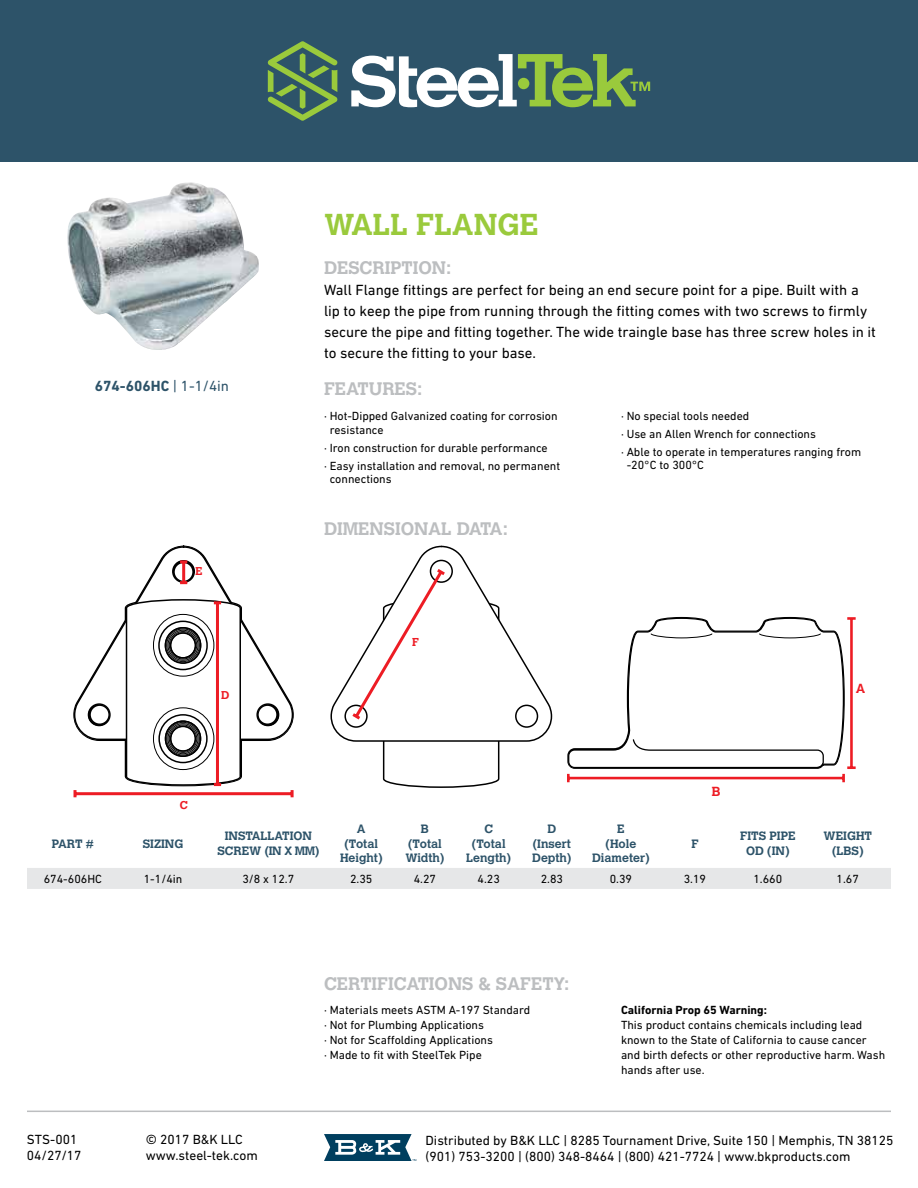
<style>
.page{position:relative;width:918px;height:1188px;background:#fff}
.page>*{position:absolute;margin:0;border:0;box-sizing:border-box;transform-origin:0 0}
.t1{font:700 30px "Calvert";color:#9aca3c}
.t2{font:700 18px "Calvert";color:#bcbec0}
.t3{font:15px/21px "DIN Next LT Pro";color:#000}
.t4{font:700 15px "DIN Next LT Pro";color:#2d5369}
.t5{font:13.5px/16.2px "DIN Next LT Pro";color:#000}
.t6{font:700 13.05px "Calvert";color:#ed1c24}
.t7{font:12px/15px "DIN Next LT Pro";color:#000}
.t8{font:700 12px/14.4px "Calvert";color:#2d5369;text-align:center}
.t9{font:700 12px "DIN Next LT Pro";color:#000}
.t10{font:700 11.4px "Calvert";color:#ed1c24}
.t11{font:700 11.25px "Calvert";color:#ed1c24}
.s1{font-weight:400}
</style>
<div class="page">
<div style="left:0;top:0;width:918px;height:162px;background:#2d5369"></div>
<svg style="left:267px;top:41px;width:70px;height:80px"></svg>
<svg style="left:351px;top:54px;width:299px;height:53px"></svg>
<div style="left:518px;top:78px;width:11px;height:11px;background:#9aca3c;border-radius:50%"></div>
<svg style="left:324px;top:1134px;width:92px;height:27px"></svg>
<hr style="left:27px;top:1111px;width:864px;height:1px;background:#bcbec0">
<img style="left:67px;top:182px;width:192px;height:168px">
<div style="left:27px;top:868px;width:864px;height:21px;background:#e6e7e8"></div>
<svg style="left:567px;top:616px;width:289px;height:166px"></svg>
<svg style="left:73px;top:547px;width:221px;height:250px"></svg>
<svg style="left:331px;top:546px;width:221px;height:242px"></svg>
<p class="t4" style="left:95px;top:377px;width:136px">674-606HC <span class="s1">| 1-1/4in</span></p>
<p class="t11" style="left:195px;top:564px;width:9px">E</p>
<p class="t11" style="left:221px;top:688px;width:10px">D</p>
<p class="t11" style="left:180px;top:798px;width:10px">C</p>
<h1 class="t1" style="left:324px;top:205px;width:216px">WALL FLANGE</h1>
<h2 class="t2" style="left:324px;top:256px;width:129px">DESCRIPTION:</h2>
<p class="t3" style="left:324px;top:279px;width:553px">Wall Flange fittings are perfect for being an end secure point for a pipe. Built with a lip to keep the pipe from running through the fitting comes with two screws to firmly secure the pipe and fitting together. The wide traingle base has three screw holes in it to secure the fitting to your base.</p>
<h2 class="t2" style="left:324px;top:377px;width:100px">FEATURES:</h2>
<p class="t7" style="left:330px;top:408px;width:229px;line-height:14.4px;text-indent:-6px">· Hot-Dipped Galvanized coating for corrosion resistance</p>
<p class="t7" style="left:324px;top:439px;width:238px;line-height:18px">· Iron construction for durable performance<br>· Easy installation and removal, no permanent</p>
<p class="t7" style="left:330px;top:472px;width:63px">connections</p>
<h2 class="t2" style="left:324px;top:518px;width:185px">DIMENSIONAL DATA:</h2>
<p class="t10" style="left:412px;top:635px;width:8px">F</p>
<p class="t7" style="left:621px;top:406px;width:242px;line-height:18px">· No special tools needed<br>· Use an Allen Wrench for connections<br>· Able to operate in temperatures ranging from</p>
<p class="t7" style="left:627px;top:457px;width:79px">-20°C to 300°C</p>
<p class="t6" style="left:712px;top:783px;width:10px">B</p>
<p class="t6" style="left:856px;top:680px;width:11px">A</p>
<p class="t8" style="left:52px;top:836px;width:44px">PART #</p>
<p class="t8" style="left:143px;top:836px;width:42px">SIZING</p>
<p class="t8" style="left:217px;top:829px;width:103px">INSTALLATION<br>SCREW (IN X MM)</p>
<p class="t8" style="left:340px;top:822px;width:44px">A (Total<br>Height)</p>
<p class="t8" style="left:405px;top:822px;width:41px">B (Total<br>Width)</p>
<p class="t8" style="left:466px;top:822px;width:46px">C (Total<br>Length)</p>
<p class="t8" style="left:532px;top:822px;width:41px">D (Insert<br>Depth)</p>
<p class="t8" style="left:592px;top:822px;width:59px">E<br>(Hole<br>Diameter)</p>
<p class="t8" style="left:691px;top:836px;width:9px">F</p>
<p class="t8" style="left:740px;top:829px;width:57px">FITS PIPE<br>OD (IN)</p>
<p class="t8" style="left:824px;top:829px;width:50px">WEIGHT (LBS)</p>
<p class="t7" style="left:44px;top:871px;width:60px">674-606HC</p>
<p class="t7" style="left:144px;top:871px;width:40px">1-1/4in</p>
<p class="t7" style="left:242px;top:871px;width:53px">3/8 x 12.7</p>
<p class="t7" style="left:350px;top:871px;width:24px">2.35</p>
<p class="t7" style="left:414px;top:871px;width:24px">4.27</p>
<p class="t7" style="left:478px;top:871px;width:24px">4.23</p>
<p class="t7" style="left:541px;top:871px;width:24px">2.83</p>
<p class="t7" style="left:610px;top:871px;width:24px">0.39</p>
<p class="t7" style="left:684px;top:871px;width:24px">3.19</p>
<p class="t7" style="left:753px;top:871px;width:30px">1.660</p>
<p class="t7" style="left:837px;top:871px;width:24px">1.67</p>
<p class="t5" style="left:27px;top:1131px;width:56px">STS-001<br>04/27/17</p>
<p class="t5" style="left:146px;top:1131px;width:114px">© 2017 B&amp;K LLC www.steel-tek.com</p>
<h2 class="t2" style="left:324px;top:972px;width:247px">CERTIFICATIONS &amp; SAFETY:</h2>
<p class="t7" style="left:324px;top:1002px;width:208px">· Materials meets ASTM A-197 Standard · Not for Plumbing Applications<br>· Not for Scaffolding Applications<br>· Made to fit with SteelTek Pipe</p>
<p class="t9" style="left:621px;top:1003px;width:148px">California Prop 65 Warning:</p>
<p class="t7" style="left:621px;top:1017px;width:266px">This product contains chemicals including lead known to the State of California to cause cancer and birth defects or other reproductive harm. Wash hands after use.</p>
<p class="t5" style="left:426px;top:1132px;width:469px">Distributed by B&amp;K LLC | 8285 Tournament Drive, Suite 150 | Memphis, TN 38125 (901) 753-3200 | (800) 348-8464 | (800) 421-7724 | www.bkproducts.com</p>
</div>
